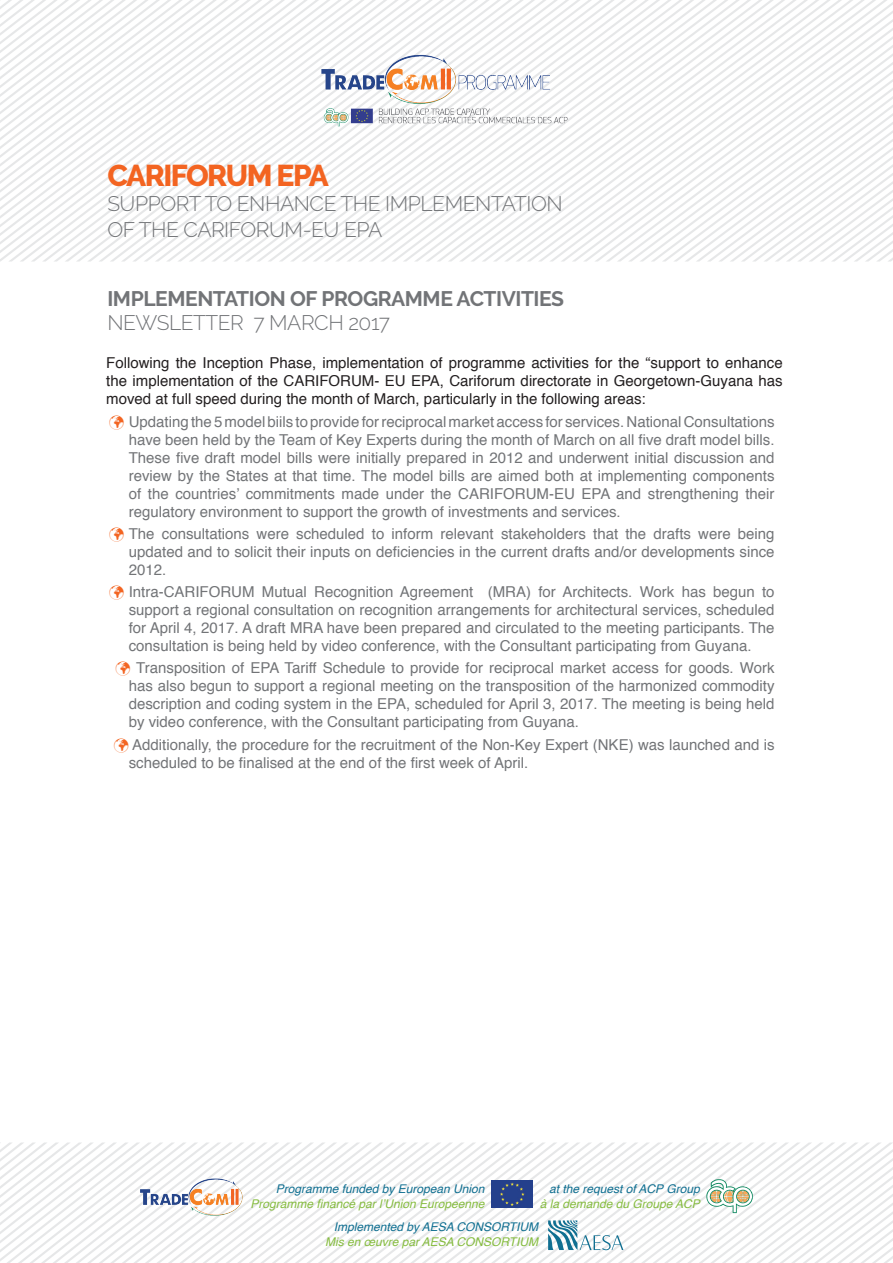
<style>
.page{position:relative;width:893px;height:1263px;background:#fff}
.page>*{position:absolute;margin:0;border:0;box-sizing:border-box;transform-origin:0 0}
.t1{font:800 30px "Raleway";letter-spacing:-.05em;color:#f36421}
.t2{font:300 21px/25.5px "Raleway";letter-spacing:-.02em;color:#727477}
.t3{font:700 21px "Raleway";letter-spacing:-.02em;color:#727477}
.t4{font:15px/18px "Helvetica";color:#727477;text-align:justify}
.t5{font:15px/18px "Helvetica";color:#231f20;text-align:justify}
.t6{font:italic 12px "Helvetica";color:#86bc40}
.t7{font:italic 12px "Helvetica";color:#106f91}
.s1{color:#f36421}
</style>
<div class="page">
<svg style="left:301px;top:0;width:12px;height:261px"></svg>
<svg style="left:470px;top:0;width:12px;height:261px"></svg>
<svg style="left:504px;top:0;width:11px;height:261px"></svg>
<svg style="left:515px;top:0;width:12px;height:261px"></svg>
<svg style="left:527px;top:0;width:11px;height:261px"></svg>
<svg style="left:538px;top:0;width:349px;height:261px"></svg>
<svg style="left:549px;top:2px;width:344px;height:259px"></svg>
<svg style="left:560px;top:10px;width:333px;height:251px"></svg>
<svg style="left:572px;top:19px;width:321px;height:242px"></svg>
<svg style="left:583px;top:28px;width:310px;height:233px"></svg>
<svg style="left:594px;top:36px;width:299px;height:225px"></svg>
<svg style="left:606px;top:45px;width:287px;height:216px"></svg>
<svg style="left:617px;top:53px;width:276px;height:208px"></svg>
<svg style="left:628px;top:62px;width:265px;height:199px"></svg>
<svg style="left:639px;top:70px;width:254px;height:191px"></svg>
<svg style="left:651px;top:79px;width:242px;height:182px"></svg>
<img style="left:321px;top:54px;width:248px;height:74px">
<svg style="left:0;top:1142px;width:893px;height:121px"></svg>
<h1 class="t1" style="left:107px;top:158px;width:223px">CARIFORUM EPA</h1>
<h2 class="t2" style="left:107px;top:191px;width:457px">SUPPORT TO ENHANCE THE IMPLEMENTATION<br>OF THE CAR</h2>
<h2 class="t2" style="left:224px;top:216px;width:20px">IFORUM</h2>
<h2 class="t2" style="left:303px;top:216px;width:67px">-EU EPA</h2>
<h2 class="t3" style="left:107px;top:286px;width:458px">IMPLEMENTATION OF PROGRAMME ACTIVITIES</h2>
<h2 class="t2" style="left:107px;top:309px;width:284px">NEWSLETTER 7 MARCH 2017</h2>
<p class="t5" style="left:106px;top:355px;width:678px">Following the Inception Phase, implementation of programme activities for the “support to enhance the implementation of the CARIFORUM- EU EPA, Cariforum directorate in Georgetown-Guyana has moved at full speed during the month of March, particularly in the following areas:</p>
<p class="t4" style="left:129px;top:413px;width:647px;text-indent:-20px"><span class="s1">✓</span> Updating the 5 model biils to provide for reciprocal market access for services. National Consultations have been held by the Team of Key Experts during the month of March on all five draft model bills.<br>These five draft model bills were initially prepared in 2012 and underwent initial discussion and review by the States at that time. The model bills are aimed both at implementing components of the countries’ commitments made under the CARIFORUM-EU EPA and strengthening their regulatory environment to support the growth of investments and services.</p>
<p class="t4" style="left:129px;top:525px;width:647px;text-indent:-20px"><span class="s1">✓</span> The consultations were scheduled to inform relevant stakeholders that the drafts were being updated and to solicit their inputs on deficiencies in the current drafts and/or developments since 2012.</p>
<p class="t4" style="left:129px;top:583px;width:647px;text-indent:-20px"><span class="s1">✓</span> Intra-CARIFORUM Mutual Recognition Agreement (MRA) for Architects. Work has begun to support a regional consultation on recognition arrangements for architectural services, scheduled for April 4, 2017. A draft MRA have been prepared and circulated to the meeting participants. The consultation is being held by video conference, with the Consultant participating from Guyana.</p>
<p class="t4" style="left:129px;top:660px;width:647px;text-indent:-13px"><span class="s1">✓</span> Transposition of EPA Tariff Schedule to provide for reciprocal market access for goods. Work has also begun to support a regional meeting on the transposition of the harmonized commodity description and coding system in the EPA, scheduled for April 3, 2017. The meeting is being held by video conference, with the Consultant participating from Guyana.</p>
<p class="t4" style="left:129px;top:736px;width:647px;text-indent:-15px"><span class="s1">✓</span> Additionally, the procedure for the recruitment of the Non-Key Expert (NKE) was launched and is scheduled to be finalised at the end of the first week of April.</p>
<p class="t7" style="left:276px;top:1179px;width:210px">Programme funded by European Union</p>
<p class="t6" style="left:251px;top:1194px;width:236px">Programme financé par l’Union Europeenne</p>
<p class="t7" style="left:549px;top:1179px;width:152px">at the request of ACP Group</p>
<p class="t6" style="left:540px;top:1194px;width:162px">à la demande du Groupe ACP</p>
<p class="t7" style="left:334px;top:1218px;width:206px">Implemented by AESA CONSORTIUM</p>
<p class="t6" style="left:325px;top:1232px;width:215px">Mis en œuvre par AESA CONSORTIUM</p>
</div>
